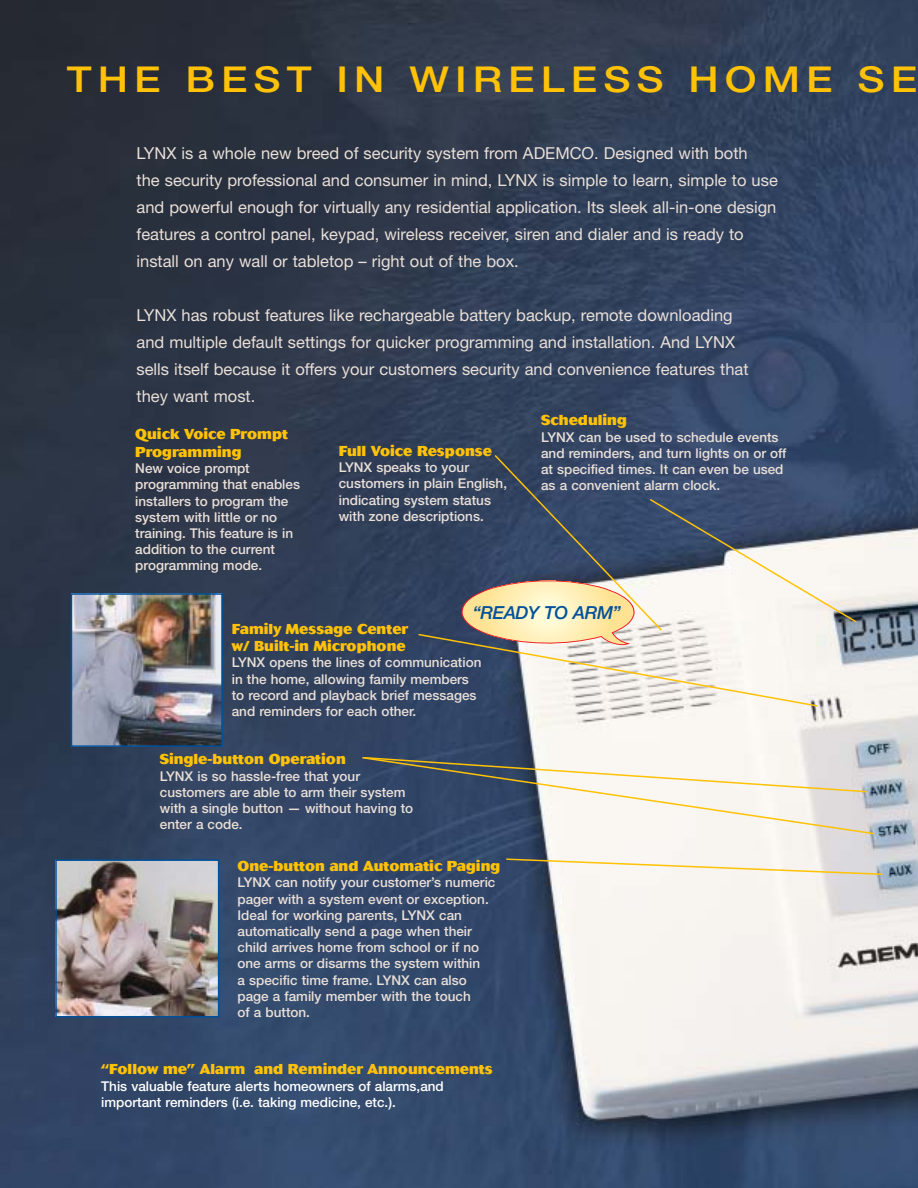
<style>
.page{position:relative;width:918px;height:1188px;background:#fff}
.page>*{position:absolute;margin:0;border:0;box-sizing:border-box;transform-origin:0 0}
.t1{font:500 35.7px "Helvetica Neue";letter-spacing:.145em;color:#ffc206;scale:1.18 1}
.t2{font:italic 500 18px "Helvetica Neue";letter-spacing:-.02em;color:#00519b}
.t3{font:16.5px/27px "Helvetica Neue";color:#e9dfd8}
.t4{font:800 14.25px/17.1px "Cosmos";color:#ffc206}
.t5{font:500 13.5px/16.2px "Helvetica Neue";color:#e9dfd8}
.t6{font:500 13.5px/16.2px "Helvetica Neue";color:#fff}
</style>
<div class="page">
<img style="left:0;top:0;width:918px;height:1188px">
<svg style="left:361px;top:756px;width:515px;height:79px"></svg>
<svg style="left:505px;top:858px;width:379px;height:18px"></svg>
<img style="left:58px;top:862px;width:158px;height:152px">
<div style="left:55px;top:859px;width:164px;height:158px;border:2px solid #00519b"></div>
<img style="left:74px;top:596px;width:146px;height:148px">
<div style="left:71px;top:593px;width:152px;height:154px;border:2px solid #00519b"></div>
<svg style="left:417px;top:453px;width:441px;height:255px"></svg>
<h1 class="t1" style="left:67px;top:67px;width:722px">THE BEST IN WIRELESS HOME SE</h1>
<p class="t3" style="left:136px;top:141px;width:643px">LYNX is a whole new breed of security system from ADEMCO. Designed with both<br>the security professional and consumer in mind, LYNX is simple to learn, simple to use and powerful enough for virtually any residential application. Its sleek all-in-one design features a control panel, keypad, wireless receiver, siren and dialer and is ready to install on any wall or tabletop – right out of the box.</p>
<p class="t3" style="left:136px;top:303px;width:614px">LYNX has robust features like rechargeable battery backup, remote downloading and multiple default settings for quicker programming and installation. And LYNX sells itself because it offers your customers security and convenience features that they want most.</p>
<p class="t4" style="left:135px;top:427px;width:154px">Quick Voice Prompt<br>Programming</p>
<p class="t5" style="left:135px;top:462px;width:166px">New voice prompt programming that enables installers to program the system with little or no training. This feature is in addition to the current programming mode.</p>
<p class="t4" style="left:339px;top:443px;width:155px">Full Voice Response</p>
<p class="t5" style="left:339px;top:461px;width:170px">LYNX speaks to your customers in plain English, indicating system status with zone descriptions.</p>
<p class="t4" style="left:541px;top:413px;width:87px">Scheduling</p>
<p class="t5" style="left:541px;top:430px;width:247px">LYNX can be used to schedule events and reminders, and turn lights on or off at specified times. It can even be used as a convenient alarm clock.</p>
<h2 class="t2" style="left:473px;top:606px;width:149px">“READY TO ARM”</h2>
<p class="t4" style="left:232px;top:621px;width:178px">Family Message Center w/ Built-in Microphone</p>
<p class="t5" style="left:232px;top:656px;width:251px">LYNX opens the lines of communication in the home, allowing family members to record and playback brief messages and reminders for each other.</p>
<p class="t4" style="left:160px;top:752px;width:187px">Single-button Operation</p>
<p class="t5" style="left:160px;top:769px;width:255px">LYNX is so hassle-free that your customers are able to arm their system with a single button — without having to enter a code.</p>
<p class="t4" style="left:238px;top:858px;width:264px">One-button and Automatic Paging</p>
<p class="t5" style="left:238px;top:876px;width:259px">LYNX can notify your customer’s numeric pager with a system event or exception.<br>Ideal for working parents, LYNX can automatically send a page when their child arrives home from school or if no one arms or disarms the system within<br>a specific time frame. LYNX can also page a family member with the touch<br>of a button.</p>
<p class="t4" style="left:101px;top:1062px;width:393px">“Follow me” Alarm and Reminder Announcements</p>
<p class="t6" style="left:101px;top:1080px;width:344px">This valuable feature alerts homeowners of alarms,and important reminders (i.e. taking medicine, etc.).</p>
</div>
